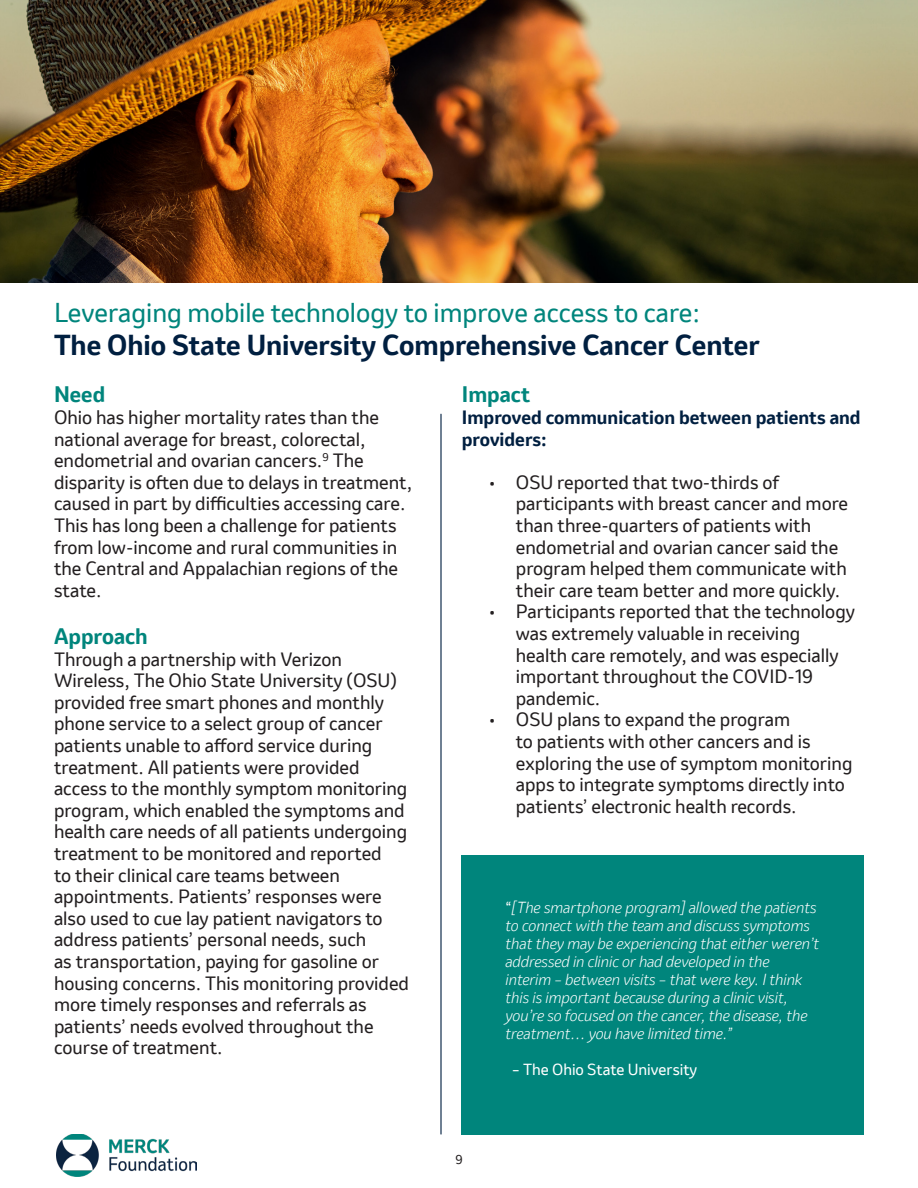
<style>
.page{position:relative;width:918px;height:1188px;background:#fff}
.page>*{position:absolute;margin:0;border:0;box-sizing:border-box;transform-origin:0 0}
.t1{font:700 27px "Invention";color:#001f40}
.t2{font:25.5px "Invention";color:#00857c}
.Paragraph_Style_1{font:700 21px "Invention";color:#00857c}
.Paragraph_Style_1-2{font:18px/21.6px "Invention";color:#231f20}
.Paragraph_Style_1-3{font:700 18px/21.6px "Invention";color:#001f40}
.Paragraph_Style_1-4{font:italic 300 15px/18px "Invention";color:#fff}
.Paragraph_Style_1-5{font:15px "Invention";color:#fff}
.t3{font:12px "Invention";color:#231f20}
.s1{font-weight:400;font-style:normal}
</style>
<div class="page">
<img style="left:0;top:0;width:918px;height:283px">
<img style="left:56px;top:1134px;width:141px;height:43px">
<hr style="left:440px;top:414px;width:2px;height:720px;background:#001f40">
<div style="left:462px;top:855px;width:402px;height:280px;background:#00857c"></div>
<p class="t2" style="left:54px;top:295px;width:648px">Leveraging mobile technology to improve access to care:</p>
<p class="t1" style="left:54px;top:325px;width:707px">The Ohio State University Comprehensive Cancer Center</p>
<p class="Paragraph_Style_1" style="left:54px;top:379px;width:53px">Need</p>
<p class="Paragraph_Style_1-2" style="left:54px;top:406px;width:360px">Ohio has higher mortality rates than the national average for breast, colorectal, endometrial and ovarian cancers.<sup>9</sup> The disparity is often due to delays in treatment, caused in part by difficulties accessing care.<br>This has long been a challenge for patients from low-income and rural communities in the Central and Appalachian regions of the state.</p>
<p class="Paragraph_Style_1" style="left:54px;top:621px;width:95px">Approach</p>
<p class="Paragraph_Style_1-2" style="left:54px;top:648px;width:357px">Through a partnership with Verizon Wireless, The Ohio State University (OSU) provided free smart phones and monthly phone service to a select group of cancer patients unable to afford service during treatment. All patients were provided access to the monthly symptom monitoring program, which enabled the symptoms and health care needs of all patients undergoing treatment to be monitored and reported<br>to their clinical care teams between appointments. Patients’ responses were also used to cue lay patient navigators to address patients’ personal needs, such<br>as transportation, paying for gasoline or housing concerns. This monitoring provided more timely responses and referrals as patients’ needs evolved throughout the course of treatment.</p>
<p class="Paragraph_Style_1" style="left:462px;top:379px;width:70px">Impact</p>
<p class="Paragraph_Style_1-3" style="left:462px;top:407px;width:400px">Improved communication between patients and providers:</p>
<p class="Paragraph_Style_1-2" style="left:516px;top:471px;width:334px;text-indent:-27px">• OSU reported that two-thirds of participants with breast cancer and more than three-quarters of patients with endometrial and ovarian cancer said the program helped them communicate with their care team better and more quickly.</p>
<p class="Paragraph_Style_1-2" style="left:516px;top:601px;width:341px;text-indent:-27px">• Participants reported that the technology was extremely valuable in receiving health care remotely, and was especially important throughout the COVID-19 pandemic.</p>
<p class="Paragraph_Style_1-2" style="left:516px;top:709px;width:338px;text-indent:-27px">• OSU plans to expand the program<br>to patients with other cancers and is exploring the use of symptom monitoring apps to integrate symptoms directly into patients’ electronic health records.</p>
<p class="t3" style="left:455px;top:1151px;width:9px">9</p>
<p class="Paragraph_Style_1-4" style="left:506px;top:898px;width:315px"><span class="s1">“</span>[The smartphone program] allowed the patients to connect with the team and discuss symptoms that they may be experiencing that either weren’t addressed in clinic or had developed in the<br>interim – between visits – that were key. I think this is important because during a clinic visit, you’re so focused on the cancer, the disease, the treatment… you have limited time.”</p>
<p class="Paragraph_Style_1-5" style="left:512px;top:1059px;width:186px">– The Ohio State University</p>
</div>
